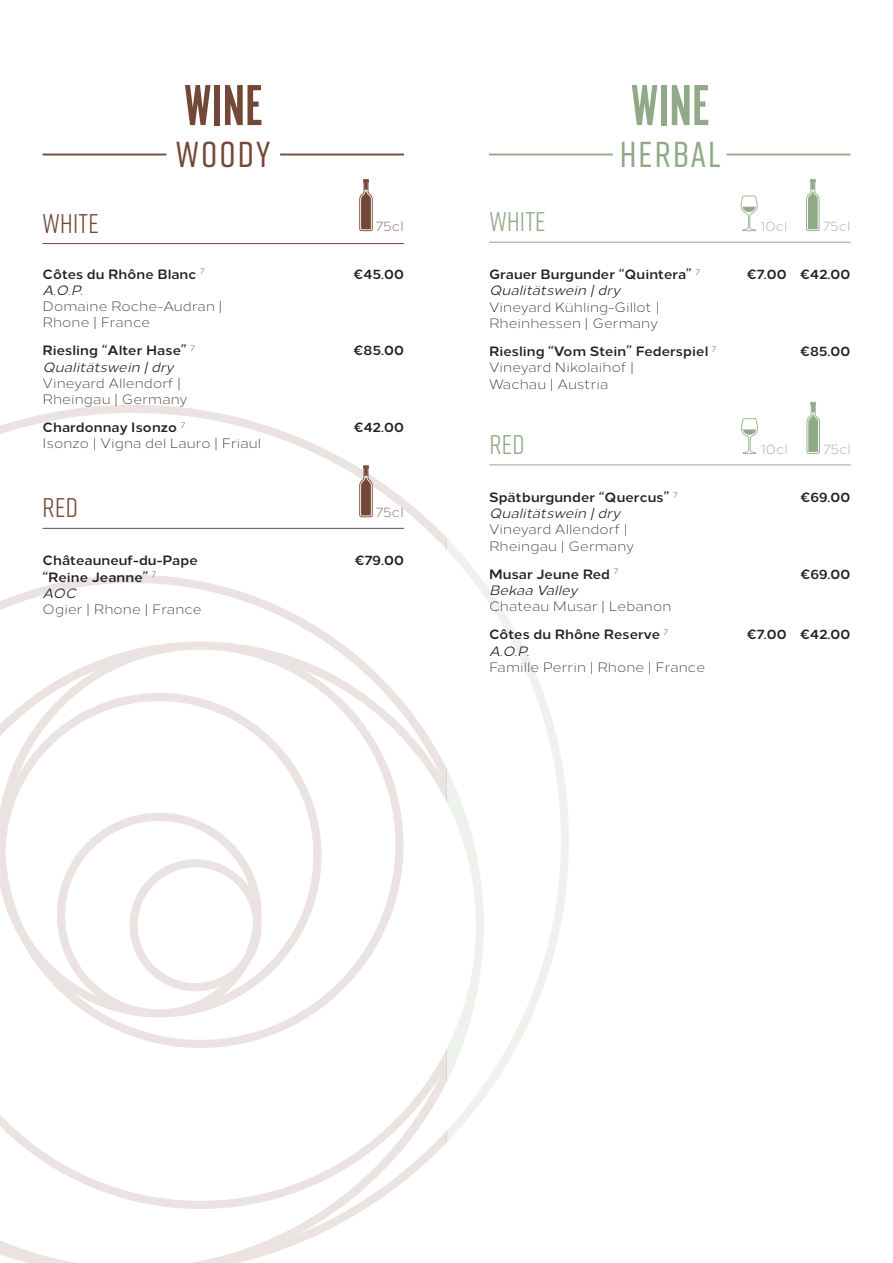
<style>
.page{position:relative;width:893px;height:1263px;background:#fff}
.page>*{position:absolute;margin:0;border:0;box-sizing:border-box;transform-origin:0 0}
.t1{font:60px "Alternate Got No 1 D";color:#90a987}
.t2{font:60px "Alternate Got No 1 D";color:#744837}
.t3{font:500 36px "Rift";letter-spacing:.06em;color:#90a987}
.t4{font:500 36px "Rift";letter-spacing:.055em;color:#744837}
.t5{font:27px "Rift";letter-spacing:.01em;color:#90a987}
.t6{font:27px "Rift";letter-spacing:.01em;color:#744837}
.t7{font:300 13.5px/16.2px "Loew";letter-spacing:.01em;color:#231f20}
.t8{font:700 13.5px/16.2px "Loew";letter-spacing:.01em;color:#231f20}
.t9{font:300 13.5px "Loew";letter-spacing:.01em;color:#90a987}
.t10{font:300 13.5px "Loew";letter-spacing:.01em;color:#744837}
.s1{font-weight:400;font-style:italic}
.s2{font-weight:700}
</style>
<div class="page">
<svg style="left:446px;top:465px;width:123px;height:678px"></svg>
<svg style="left:0;top:405px;width:446px;height:858px"></svg>
<hr style="left:489px;top:154px;width:124px;height:1px;background:#90a987">
<hr style="left:727px;top:154px;width:123px;height:1px;background:#90a987">
<hr style="left:489px;top:242px;width:362px;height:1px;background:#90a987">
<hr style="left:489px;top:464px;width:362px;height:1px;background:#90a987">
<svg style="left:806px;top:179px;width:13px;height:52px"></svg>
<svg style="left:740px;top:196px;width:18px;height:35px"></svg>
<svg style="left:806px;top:402px;width:14px;height:52px"></svg>
<svg style="left:741px;top:418px;width:17px;height:36px"></svg>
<hr style="left:43px;top:243px;width:361px;height:1px;background:#744837">
<hr style="left:43px;top:528px;width:361px;height:1px;background:#744837">
<hr style="left:43px;top:154px;width:123px;height:1px;background:#744837">
<hr style="left:280px;top:154px;width:124px;height:1px;background:#744837">
<svg style="left:359px;top:179px;width:14px;height:52px"></svg>
<svg style="left:359px;top:465px;width:14px;height:52px"></svg>
<h3 class="t6" style="left:43px;top:204px;width:58px">WHITE</h3>
<h1 class="t2" style="left:184px;top:74px;width:81px">WINE</h1>
<h2 class="t4" style="left:176px;top:129px;width:96px">WOODY</h2>
<p class="t8" style="left:43px;top:264px;width:163px">Côtes du Rhône Blanc <sup>7<br></sup><span class="s1">A.O.P.</span></p>
<p class="t7" style="left:43px;top:297px;width:182px">Domaine Roche-Audran |<br>Rhone | France</p>
<p class="t8" style="left:43px;top:341px;width:154px">Riesling “Alter Hase” <sup>7<br></sup><span class="s1">Qualitätswein |dry</span></p>
<p class="t7" style="left:43px;top:374px;width:146px">Vineyard Allendorf |<br>Rheingau | Germany</p>
<p class="t10" style="left:376px;top:216px;width:29px">75cl</p>
<p class="t8" style="left:354px;top:264px;width:52px">€45.00</p>
<p class="t8" style="left:354px;top:341px;width:52px">€85.00</p>
<p class="t7" style="left:43px;top:418px;width:220px"><span class="s2">Chardonnay Isonzo</span> <sup>7<br></sup>Isonzo | Vigna del Lauro | Friaul</p>
<p class="t8" style="left:354px;top:418px;width:52px">€42.00</p>
<h3 class="t6" style="left:43px;top:489px;width:37px">RED</h3>
<p class="t8" style="left:43px;top:551px;width:157px">Châteauneuf-du-Pape “Reine Jeanne” <sup>7<br></sup><span class="s1">AOC</span></p>
<p class="t7" style="left:43px;top:600px;width:161px">Ogier | Rhone | France</p>
<p class="t10" style="left:376px;top:502px;width:29px">75cl</p>
<p class="t8" style="left:355px;top:551px;width:51px">€79.00</p>
<h3 class="t5" style="left:489px;top:203px;width:58px">WHITE</h3>
<h1 class="t1" style="left:631px;top:74px;width:81px">WINE</h1>
<h2 class="t3" style="left:620px;top:129px;width:103px">HERBAL</h2>
<p class="t8" style="left:489px;top:265px;width:212px">Grauer Burgunder “Quintera” <sup>7<br></sup><span class="s1">Qualitätswein |dry</span></p>
<p class="t7" style="left:489px;top:298px;width:172px">Vineyard Kühling-Gillot |<br>Rheinhessen | Germany</p>
<p class="t9" style="left:761px;top:216px;width:28px">10cl</p>
<p class="t9" style="left:823px;top:216px;width:29px">75cl</p>
<p class="t8" style="left:747px;top:265px;width:105px">€7.00 €42.00</p>
<p class="t7" style="left:489px;top:342px;width:229px"><span class="s2">Riesling “Vom Stein” Federspiel</span> <sup>7<br></sup>Vineyard Nikolaihof |<br>Wachau | Austria</p>
<p class="t8" style="left:800px;top:342px;width:52px">€85.00</p>
<h3 class="t5" style="left:489px;top:425px;width:37px">RED</h3>
<p class="t8" style="left:489px;top:488px;width:190px">Spätburgunder “Quercus” <sup>7<br></sup><span class="s1">Qualitätswein |dry</span></p>
<p class="t7" style="left:489px;top:520px;width:146px">Vineyard Allendorf |<br>Rheingau | Germany</p>
<p class="t8" style="left:489px;top:565px;width:131px">Musar Jeune Red <sup>7<br></sup><span class="s1">Bekaa Valley</span></p>
<p class="t7" style="left:489px;top:597px;width:184px">Chateau Musar | Lebanon</p>
<p class="t8" style="left:489px;top:625px;width:181px">Côtes du Rhône Reserve <sup>7<br></sup><span class="s1">A.O.P.</span></p>
<p class="t7" style="left:489px;top:658px;width:218px">Famille Perrin | Rhone | France</p>
<p class="t9" style="left:761px;top:439px;width:28px">10cl</p>
<p class="t9" style="left:823px;top:439px;width:29px">75cl</p>
<p class="t8" style="left:800px;top:488px;width:52px">€69.00</p>
<p class="t8" style="left:800px;top:565px;width:52px">€69.00</p>
<p class="t8" style="left:747px;top:625px;width:105px">€7.00 €42.00</p>
</div>
